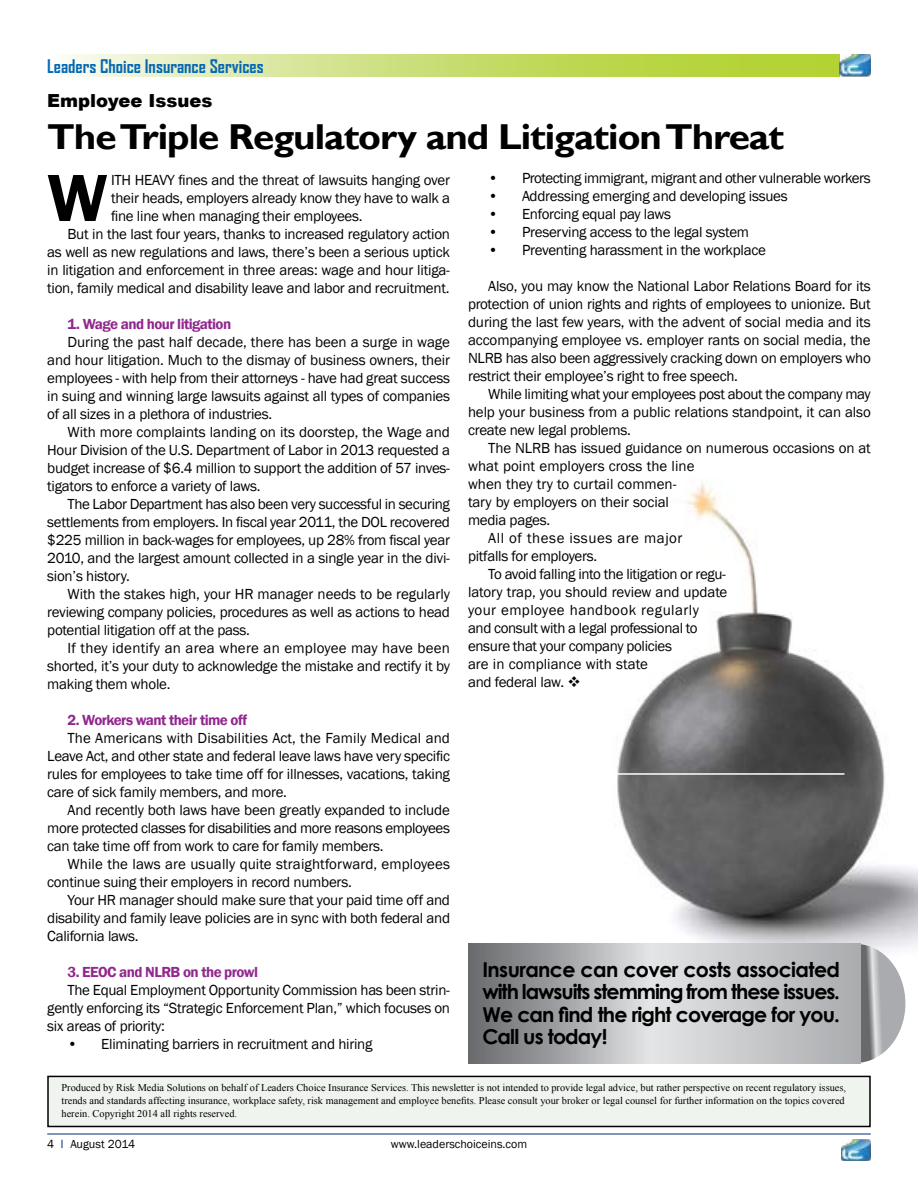
<style>
.page{position:relative;width:918px;height:1188px;background:#fff}
.page>*{position:absolute;margin:0;border:0;box-sizing:border-box;transform-origin:0 0}
.t1{font:600 69px "Franklin Gothic";color:#000}
.t2{font:700 36px "Gill Sans";letter-spacing:-.025em;color:#000;scale:1.07 1}
.t3{font:700 20.55px/22.5px "Century Gothic";letter-spacing:-.04em;color:#000;text-align:justify}
.t4{font:700 18px "Agency FB";color:#0668b3}
.t5{font:900 18px "Arial";color:#000}
.t6{font:15px/18px "Franklin Gothic";letter-spacing:-.02em;color:#000;text-align:justify}
.t7{font:600 15px "Franklin Gothic";letter-spacing:-.04em;color:#92278f}
.t8{font:15px "Franklin Gothic";color:#000}
.t9{font:15px "Franklin Gothic";letter-spacing:.005em;color:#000}
.t10{font:15px "Franklin Gothic";letter-spacing:.03em;color:#000}
.t11{font:15px "Franklin Gothic";letter-spacing:.035em;color:#000}
.t12{font:12px "Franklin Gothic";color:#000}
.t13{font:10.35px/12.5px "Times New Roman";color:#000}
</style>
<div class="page">
<img style="left:841px;top:1140px;width:30px;height:21px">
<svg style="left:67px;top:54px;width:773px;height:22px;background:#cbdf7a"></svg>
<img style="left:840px;top:54px;width:31px;height:22px">
<hr style="left:47px;top:1134px;width:824px;height:1px;background:#00287a">
<img style="left:541px;top:481px;width:377px;height:467px">
<hr style="left:608px;top:773px;width:236px;height:2px;background:#fff">
<div style="left:48px;top:1076px;width:822px;height:50px;background:#f0f4ef"></div>
<div style="left:47px;top:1076px;width:824px;height:51px;border:2px solid #000"></div>
<svg style="left:861px;top:944px;width:44px;height:119px"></svg>
<svg style="left:468px;top:944px;width:393px;height:119px;background:#b5b7b9"></svg>
<p class="t4" style="left:47px;top:55px;width:218px">Leaders Choice Insurance Services</p>
<p class="t5" style="left:47px;top:87px;width:167px">Employee Issues</p>
<h2 class="t2" style="left:47px;top:116px;width:690px">The Triple Regulatory and Litigation Threat</h2>
<h1 class="t1" style="left:47px;top:155px;width:62px">W</h1>
<p class="t6" style="left:111px;top:171px;width:340px">ITH HEAVY fines and the threat of lawsuits hanging over</p>
<p class="t6" style="left:488px;top:169px;width:384px">• Protecting immigrant, migrant and other vulnerable workers</p>
<p class="t6" style="left:488px;top:187px;width:301px">• Addressing emerging and developing issues</p>
<p class="t6" style="left:488px;top:205px;width:184px">• Enforcing equal pay laws</p>
<p class="t6" style="left:488px;top:223px;width:262px">• Preserving access to the legal system</p>
<p class="t6" style="left:488px;top:241px;width:279px">• Preventing harassment in the workplace</p>
<p class="t6" style="left:468px;top:277px;width:404px;text-indent:20px">Also, you may know the National Labor Relations Board for its protection of union rights and rights of employees to unionize. But during the last few years, with the advent of social media and its accompanying employee vs. employer rants on social media, the NLRB has also been aggressively cracking down on employers who restrict their employee’s right to free speech.</p>
<p class="t6" style="left:468px;top:385px;width:404px;text-indent:20px">While limiting what your employees post about the company may help your business from a public relations standpoint, it can also create new legal problems.</p>
<p class="t6" style="left:488px;top:439px;width:384px">The NLRB has issued guidance on numerous occasions on at</p>
<p class="t9" style="left:468px;top:456px;width:228px">what point employers cross the line</p>
<p class="t8" style="left:468px;top:474px;width:210px">when they try to curtail commen-</p>
<p class="t6" style="left:468px;top:493px;width:203px">tary by employers on their social</p>
<p class="t6" style="left:468px;top:511px;width:84px">media pages.</p>
<p class="t11" style="left:488px;top:528px;width:196px">All of these issues are major</p>
<p class="t6" style="left:468px;top:547px;width:131px">pitfalls for employers.</p>
<p class="t6" style="left:488px;top:565px;width:239px">To avoid falling into the litigation or regu-</p>
<p class="t6" style="left:468px;top:583px;width:261px">latory trap, you should review and update</p>
<p class="t10" style="left:468px;top:600px;width:233px">your employee handbook regularly</p>
<p class="t6" style="left:468px;top:619px;width:231px">and consult with a legal professional to</p>
<p class="t6" style="left:468px;top:637px;width:206px">ensure that your company policies</p>
<p class="t8" style="left:468px;top:654px;width:182px">are in compliance with state</p>
<p class="t6" style="left:468px;top:673px;width:114px">and federal law. ❖</p>
<p class="t6" style="left:111px;top:189px;width:340px">their heads, employers already know they have to walk a</p>
<p class="t6" style="left:111px;top:207px;width:253px">fine line when managing their employees.</p>
<p class="t6" style="left:68px;top:225px;width:384px">But in the last four years, thanks to increased regulatory action</p>
<p class="t6" style="left:47px;top:243px;width:404px">as well as new regulations and laws, there’s been a serious uptick</p>
<p class="t6" style="left:47px;top:261px;width:404px">in litigation and enforcement in three areas: wage and hour litiga-</p>
<p class="t6" style="left:47px;top:279px;width:404px">tion, family medical and disability leave and labor and recruitment.</p>
<p class="t7" style="left:68px;top:315px;width:165px">1. Wage and hour litigation</p>
<p class="t6" style="left:47px;top:333px;width:404px;text-indent:20px">During the past half decade, there has been a surge in wage and hour litigation. Much to the dismay of business owners, their employees - with help from their attorneys - have had great success in suing and winning large lawsuits against all types of companies of all sizes in a plethora of industries.</p>
<p class="t6" style="left:47px;top:423px;width:404px;text-indent:20px">With more complaints landing on its doorstep, the Wage and Hour Division of the U.S. Department of Labor in 2013 requested a budget increase of $6.4 million to support the addition of 57 inves&shy;tigators to enforce a variety of laws.</p>
<p class="t6" style="left:47px;top:495px;width:404px;text-indent:20px">The Labor Department has also been very successful in securing settlements from employers. In fiscal year 2011, the DOL recovered $225 million in back-wages for employees, up 28% from fiscal year 2010, and the largest amount collected in a single year in the divi&shy;sion’s history.</p>
<p class="t6" style="left:47px;top:585px;width:404px;text-indent:20px">With the stakes high, your HR manager needs to be regularly reviewing company policies, procedures as well as actions to head potential litigation off at the pass.</p>
<p class="t6" style="left:47px;top:639px;width:404px;text-indent:20px">If they identify an area where an employee may have been shorted, it’s your duty to acknowledge the mistake and rectify it by making them whole.</p>
<p class="t7" style="left:68px;top:711px;width:181px">2. Workers want their time off</p>
<p class="t6" style="left:47px;top:729px;width:404px;text-indent:20px">The Americans with Disabilities Act, the Family Medical and Leave Act, and other state and federal leave laws have very specific rules for employees to take time off for illnesses, vacations, taking care of sick family members, and more.</p>
<p class="t6" style="left:47px;top:801px;width:404px;text-indent:20px">And recently both laws have been greatly expanded to include more protected classes for disabilities and more reasons employees can take time off from work to care for family members.</p>
<p class="t6" style="left:47px;top:855px;width:404px;text-indent:20px">While the laws are usually quite straightforward, employees continue suing their employers in record numbers.</p>
<p class="t6" style="left:47px;top:891px;width:404px;text-indent:20px">Your HR manager should make sure that your paid time off and disability and family leave policies are in sync with both federal and California laws.</p>
<p class="t7" style="left:68px;top:963px;width:192px">3. EEOC and NLRB on the prowl</p>
<p class="t6" style="left:47px;top:981px;width:404px;text-indent:20px">The Equal Employment Opportunity Commission has been strin&shy;gently enforcing its “Strategic Enforcement Plan,” which focuses on six areas of priority:</p>
<p class="t6" style="left:68px;top:1035px;width:306px">• Eliminating barriers in recruitment and hiring</p>
<h3 class="t3" style="left:482px;top:958px;width:359px">Insurance can cover costs associated with lawsuits stemming from these issues.<br>We can find the right coverage for you.<br>Call us today!</h3>
<p class="t13" style="left:62px;top:1082px;width:786px">Produced by Risk Media Solutions on behalf of Leaders Choice Insurance Services. This newsletter is not intended to provide legal advice, but rather perspective on recent regulatory issues, trends and standards affecting insurance, workplace safety, risk management and employee benefits. Please consult your broker or legal counsel for further information on the topics covered herein. Copyright 2014 all rights reserved.</p>
<p class="t12" style="left:70px;top:1137px;width:66px">August 2014</p>
<p class="t12" style="left:47px;top:1137px;width:9px">4</p>
<p class="t12" style="left:391px;top:1137px;width:138px">www.leaderschoiceins.com</p>
</div>
